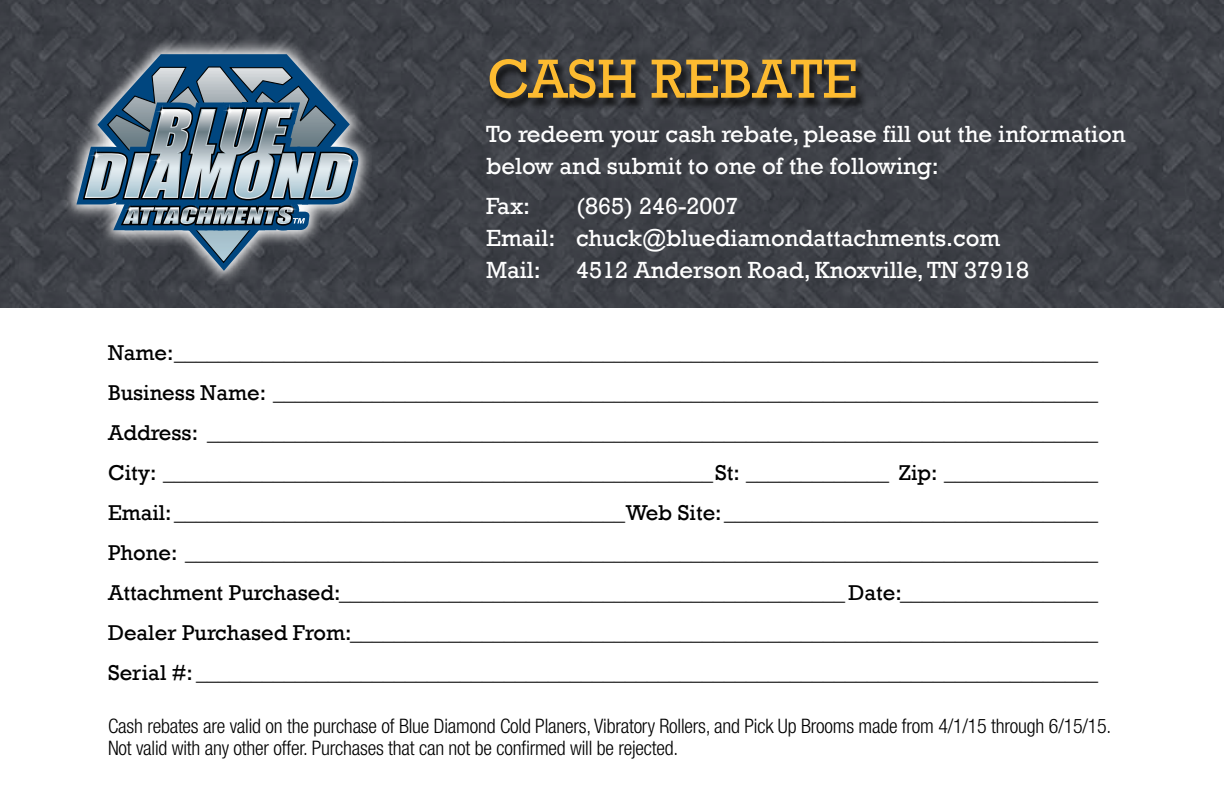
<style>
.page{position:relative;width:1224px;height:792px;background:#fff}
.page>*{position:absolute;margin:0;border:0;box-sizing:border-box;transform-origin:0 0}
.t1{font:56px "Rockwell";color:#fdbb30}
.t2{font:24px/32px "Rockwell";color:#fff}
.t3{font:22px/40px "Rockwell";color:#000;text-align:justify}
.t4{font:300 condensed 20px/22px "Helvetica Neue LT Std";letter-spacing:-.01em;color:#000}
</style>
<div class="page">
<img style="left:0;top:0;width:1224px;height:307px">
<svg style="left:58px;top:35px;width:313px;height:249px;background:#484b51"></svg>
<svg style="left:76px;top:54px;width:283px;height:217px;background:#5e7384"></svg>
<div style="left:488px;top:60px;width:378px;height:52px;background:#000;opacity:.75"></div>
<h1 class="t1" style="left:487px;top:47px;width:372px">CASH REBATE</h1>
<p class="t2" style="left:486px;top:118px;width:641px">To redeem your cash rebate, please fill out the information below and submit to one of the following:</p>
<p class="t2" style="left:486px;top:190px;width:46px">Fax:</p>
<p class="t2" style="left:486px;top:190px;width:516px;text-indent:90px">(865) 246-2007<br>Email: chuck@bluediamondattachments.com<br>Mail:</p>
<p class="t2" style="left:576px;top:254px;width:455px">4512 Anderson Road, Knoxville, TN 37918</p>
<p class="t3" style="left:108px;top:333px;width:991px">Name:____________________________________________________________________________________ Business Name: ___________________________________________________________________________ Address: _________________________________________________________________________________ City: __________________________________________________St: _____________ Zip: ______________ Email:_________________________________________Web Site:__________________________________ Phone: ___________________________________________________________________________________ Attachment Purchased:______________________________________________ Date:__________________ Dealer Purchased From:____________________________________________________________________ Serial #: __________________________________________________________________________________</p>
<p class="t4" style="left:108px;top:715px;width:1005px">Cash rebates are valid on the purchase of Blue Diamond Cold Planers, Vibratory Rollers, and Pick Up Brooms made from 4/1/15 through 6/15/15.<br>Not valid with any other offer. Purchases that can not be confirmed will be rejected.</p>
</div>
